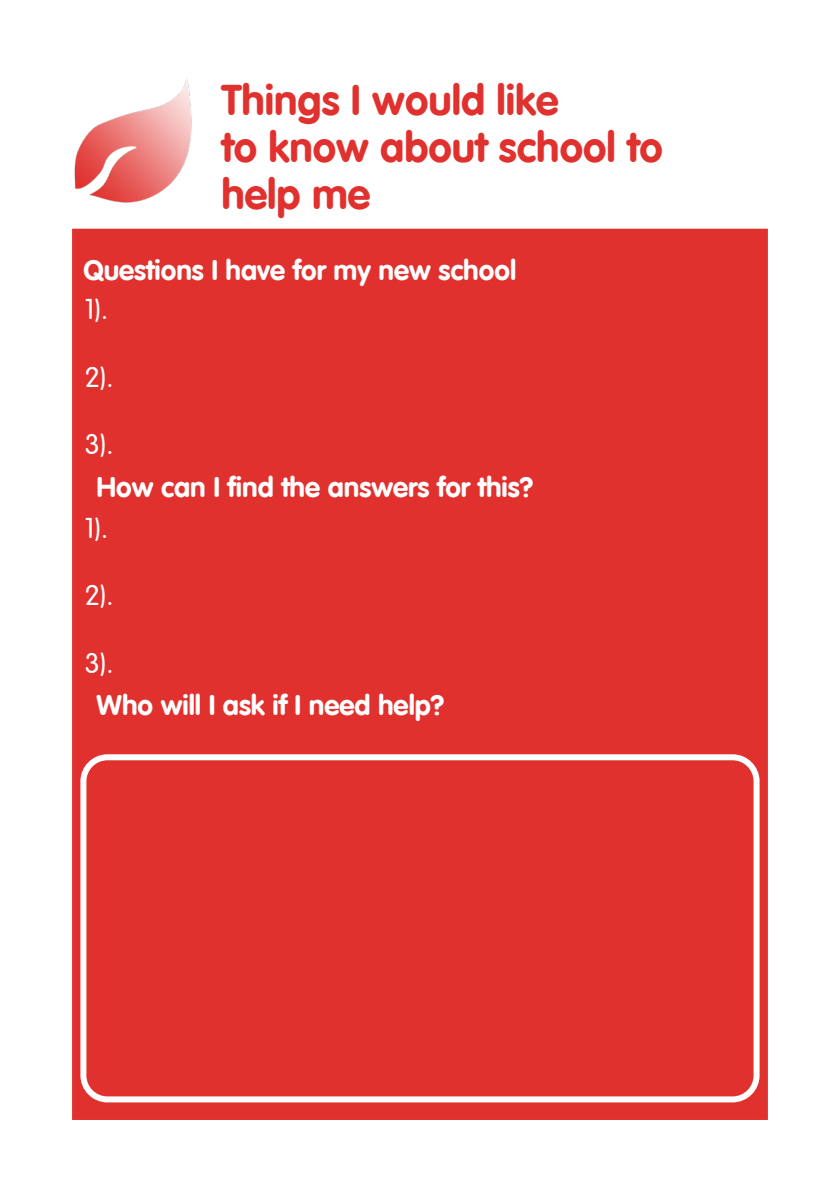
<style>
.page{position:relative;width:840px;height:1191px;background:#fff}
.page>*{position:absolute;margin:0;border:0;box-sizing:border-box;transform-origin:0 0}
.t1{font:700 42px "VAG Rounded Std";color:#e0312e}
.t2{font:700 28px "VAG Rounded Std";color:#fff}
.t3{font:300 28px "VAG Rounded Std";color:#fff}
</style>
<div class="page">
<div style="left:72px;top:229px;width:695px;height:891px;background:#e0312e"></div>
<img style="left:74px;top:78px;width:118px;height:125px">
<div style="left:80px;top:754px;width:679px;height:348px;border:6px solid #fff;border-radius:24px"></div>
<p class="t1" style="left:221px;top:76px;width:339px">Things I would like</p>
<p class="t1" style="left:221px;top:123px;width:443px">to know about school to</p>
<p class="t1" style="left:221px;top:170px;width:150px">help me</p>
<p class="t2" style="left:83px;top:253px;width:434px">Questions I have for my new school</p>
<p class="t3" style="left:85px;top:293px;width:25px">1).</p>
<p class="t3" style="left:85px;top:361px;width:30px">2).</p>
<p class="t3" style="left:85px;top:429px;width:30px">3).</p>
<p class="t2" style="left:96px;top:471px;width:438px">How can I find the answers for this?</p>
<p class="t3" style="left:85px;top:512px;width:25px">1).</p>
<p class="t3" style="left:85px;top:579px;width:30px">2).</p>
<p class="t3" style="left:85px;top:647px;width:30px">3).</p>
<p class="t2" style="left:96px;top:689px;width:349px">Who will I ask if I need help?</p>
</div>
